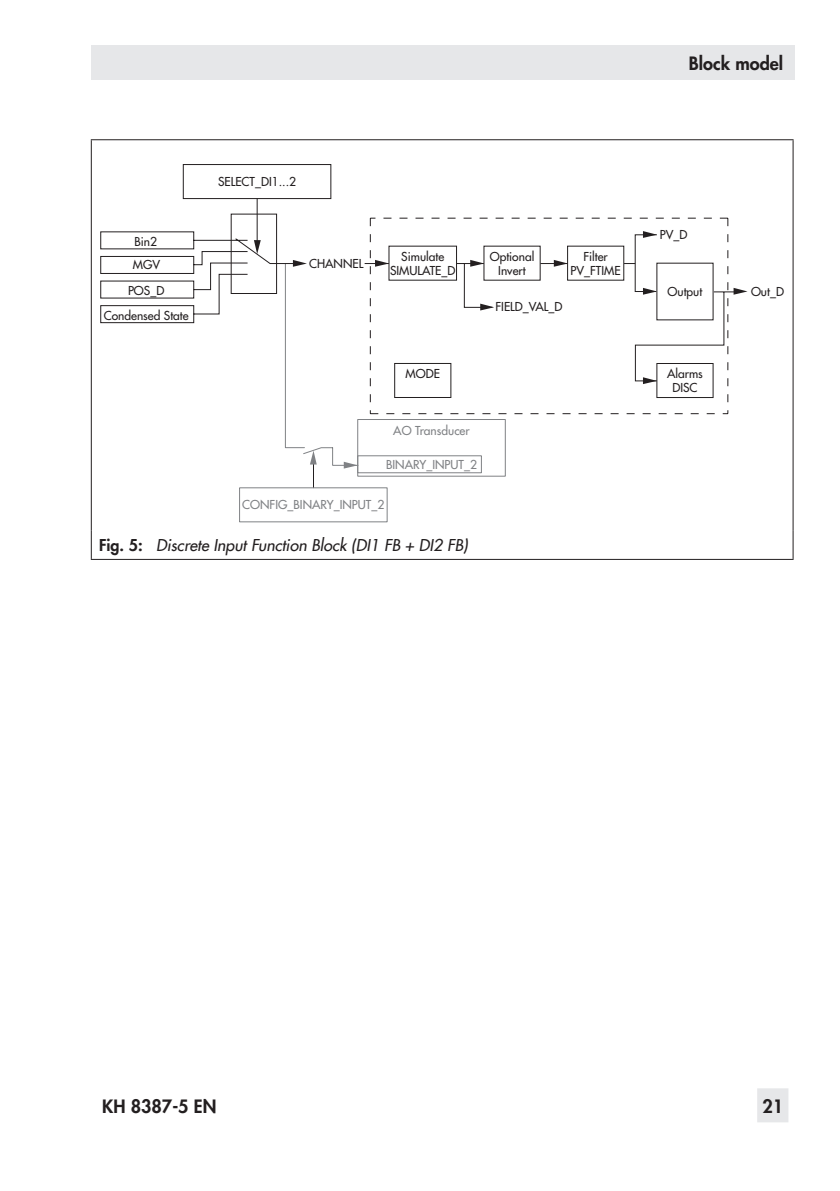
<style>
.page{position:relative;width:840px;height:1191px;background:#fff}
.page>*{position:absolute;margin:0;border:0;box-sizing:border-box;transform-origin:0 0}
.t1{font:800 18px "Futura Com";color:#231f20}
.t2{font:italic 500 16px "Futura Com";color:#231f20}
.t3{font:12px/14px "Futura";color:#231f20;text-align:center}
.t4{font:12px "Futura";color:#808285}
.s1{font-weight:800;font-style:normal}
</style>
<div class="page">
<div style="left:756px;top:1088px;width:32px;height:34px;background:#e6e7e9"></div>
<div style="left:91px;top:45px;width:703px;height:34px;background:#e6e7e9"></div>
<hr style="left:91px;top:139px;width:702px;height:1px;background:#231f20">
<hr style="left:91px;top:140px;width:1px;height:390px;background:#231f20">
<hr style="left:792px;top:140px;width:1px;height:390px;background:#231f20">
<svg style="left:91px;top:530px;width:1px;height:29px"></svg>
<svg style="left:792px;top:530px;width:1px;height:29px"></svg>
<hr style="left:91px;top:559px;width:702px;height:1px;background:#231f20">
<hr style="left:257px;top:198px;width:1px;height:43px;background:#231f20">
<svg style="left:284px;top:381px;width:74px;height:106px"></svg>
<svg style="left:100px;top:231px;width:270px;height:150px"></svg>
<div style="left:231px;top:214px;width:46px;height:80px;border:1px solid #231f20"></div>
<div style="left:239px;top:487px;width:148px;height:35px;border:1px solid #808285"></div>
<div style="left:357px;top:419px;width:148px;height:57px;border:1px solid #808285"></div>
<div style="left:183px;top:164px;width:148px;height:35px;border:1px solid #231f20"></div>
<div style="left:357px;top:455px;width:124px;height:18px;border:1px solid #808285"></div>
<svg style="left:370px;top:218px;width:377px;height:196px"></svg>
<h1 class="t1" style="left:688px;top:49px;width:96px">Block model</h1>
<p class="t3" style="left:133px;top:230px;width:29px;line-height:23px;text-align:left">Bin2<br>MGV</p>
<p class="t3" style="left:104px;top:278px;width:86px;line-height:24.6px">POS_D<br>Condensed State</p>
<p class="t3" style="left:218px;top:174px;width:80px">SELECT_DI1...2</p>
<p class="t3" style="left:309px;top:257px;width:56px">CHANNEL</p>
<p class="t3" style="left:390px;top:249px;width:67px">Simulate<br>SIMULATE_D</p>
<p class="t3" style="left:489px;top:249px;width:46px">Optional<br>Invert</p>
<p class="t3" style="left:570px;top:249px;width:52px">Filter<br>PV_FTIME</p>
<p class="t3" style="left:495px;top:300px;width:68px">FIELD_VAL_D</p>
<p class="t3" style="left:405px;top:366px;width:36px">MODE</p>
<p class="t4" style="left:393px;top:423px;width:78px">AO Transducer</p>
<p class="t4" style="left:386px;top:456px;width:92px">BINARY_INPUT_2</p>
<p class="t4" style="left:242px;top:497px;width:143px">CONFIG_BINARY_INPUT_2</p>
<h2 class="t2" style="left:99px;top:533px;width:370px"><span class="s1">Fig. 5:</span> Discrete Input Function Block (DI1 FB + DI2 FB)</h2>
<p class="t3" style="left:659px;top:227px;width:29px">PV_D</p>
<p class="t3" style="left:667px;top:285px;width:36px">Output</p>
<p class="t3" style="left:666px;top:366px;width:37px">Alarms<br>DISC</p>
<p class="t3" style="left:750px;top:285px;width:34px">Out_D</p>
<h1 class="t1" style="left:102px;top:1093px;width:116px">KH 8387-5 EN</h1>
<h1 class="t1" style="left:762px;top:1093px;width:22px">21</h1>
</div>
